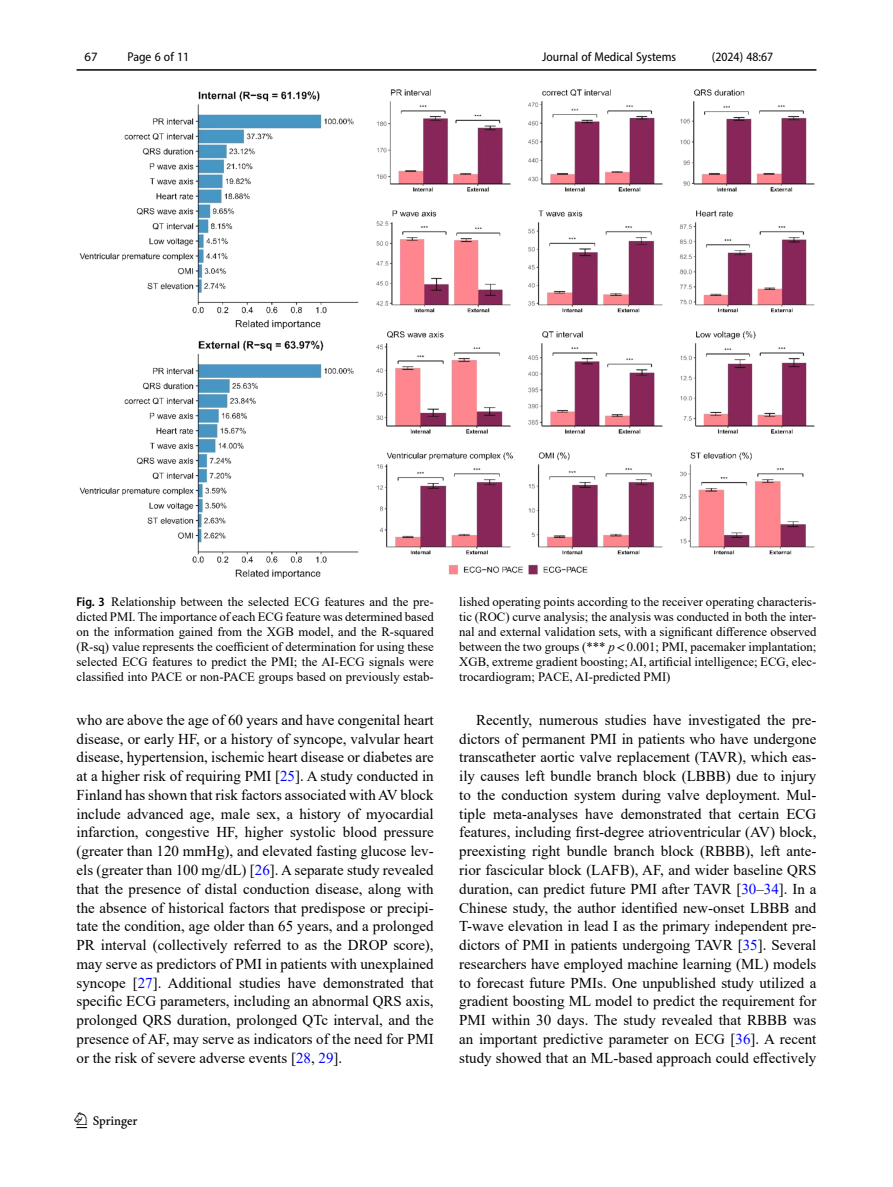
<style>
.page{position:relative;width:893px;height:1187px;background:#fff}
.page>*{position:absolute;margin:0;border:0;box-sizing:border-box;transform-origin:0 0}
.t1{font:22.5px "Springnew";color:#000}
.Body_Text_Indent{font:15px/18.8px "Times New Roman";color:#000;text-align:justify}
.Figure_Caption{font:12.75px/15px "Times New Roman";color:#000;text-align:justify}
.t2{font:semi-condensed 12.75px "Myriad Pro";color:#000}
.t3{font:12.75px "Myriad Pro";color:#000}
.s1{font-family:"Myriad Pro";font-weight:600;font-stretch:semi-condensed}
.s2{font-style:italic}
.s3{font-family:"STIX"}
.s4{color:#00f}
</style>
<div class="page">
<hr style="left:77px;top:69px;width:739px;height:2px;background:#000">
<img style="left:79px;top:89px;width:735px;height:490px">
<p class="t3" style="left:85px;top:48px;width:15px">67</p>
<p class="t2" style="left:127px;top:49px;width:63px">Page 6 of 11</p>
<p class="t2" style="left:542px;top:49px;width:135px">Journal of Medical Systems</p>
<p class="t2" style="left:712px;top:49px;width:63px">(2024) 48:67</p>
<p class="Figure_Caption" style="left:77px;top:594px;width:359px"><span class="s1">Fig. 3</span> Relationship between the selected ECG features and the pre&shy;dicted PMI. The importance of each ECG feature was determined based on the information gained from the XGB model, and the R-squared (R-sq) value represents the coefficient of determination for using these selected ECG features to predict the PMI; the AI-ECG signals were classified into PACE or non-PACE groups based on previously estab-</p>
<p class="Figure_Caption" style="left:459px;top:594px;width:359px">lished operating points according to the receiver operating characteris&shy;tic (ROC) curve analysis; the analysis was conducted in both the inter&shy;nal and external validation sets, with a significant difference observed between the two groups (*** <span class="s2">p</span><span class="s3">&lt;</span>0.001; PMI, pacemaker implantation; XGB, extreme gradient boosting; AI, artificial intelligence; ECG, elec&shy;trocardiogram; PACE, AI-predicted PMI)</p>
<p class="Body_Text_Indent" style="left:77px;top:710px;width:359px">who are above the age of 60 years and have congenital heart disease, or early HF, or a history of syncope, valvular heart disease, hypertension, ischemic heart disease or diabetes are at a higher risk of requiring PMI [<span class="s4">25</span>]. A study conducted in Finland has shown that risk factors associated withAV block include advanced age, male sex, a history of myocardial infarction, congestive HF, higher systolic blood pressure (greater than 120 mmHg), and elevated fasting glucose lev&shy;els (greater than 100 mg/dL) [<span class="s4">26</span>]. A separate study revealed that the presence of distal conduction disease, along with the absence of historical factors that predispose or precipi&shy;tate the condition, age older than 65 years, and a prolonged PR interval (collectively referred to as the DROP score), may serve as predictors of PMI in patients with unexplained syncope [<span class="s4">27</span>]. Additional studies have demonstrated that specific ECG parameters, including an abnormal QRS axis, prolonged QRS duration, prolonged QTc interval, and the presence of AF, may serve as indicators of the need for PMI or the risk of severe adverse events [<span class="s4">28</span>, <span class="s4">29</span>].</p>
<h1 class="t1" style="left:77px;top:1107px;width:63px">1 3</h1>
<p class="Body_Text_Indent" style="left:459px;top:710px;width:359px;text-indent:17px">Recently, numerous studies have investigated the pre&shy;dictors of permanent PMI in patients who have undergone transcatheter aortic valve replacement (TAVR), which eas&shy;ily causes left bundle branch block (LBBB) due to injury to the conduction system during valve deployment. Mul&shy;tiple meta-analyses have demonstrated that certain ECG features, including first-degree atrioventricular (AV) block, preexisting right bundle branch block (RBBB), left ante&shy;rior fascicular block (LAFB), AF, and wider baseline QRS duration, can predict future PMI after TAVR [<span class="s4">30</span>–<span class="s4">34</span>]. In a Chinese study, the author identified new-onset LBBB and T-wave elevation in lead I as the primary independent pre&shy;dictors of PMI in patients undergoing TAVR [<span class="s4">35</span>]. Several researchers have employed machine learning (ML) models to forecast future PMIs. One unpublished study utilized a gradient boosting ML model to predict the requirement for PMI within 30 days. The study revealed that RBBB was an important predictive parameter on ECG [<span class="s4">36</span>]. A recent study showed that an ML-based approach could effectively</p>
</div>
